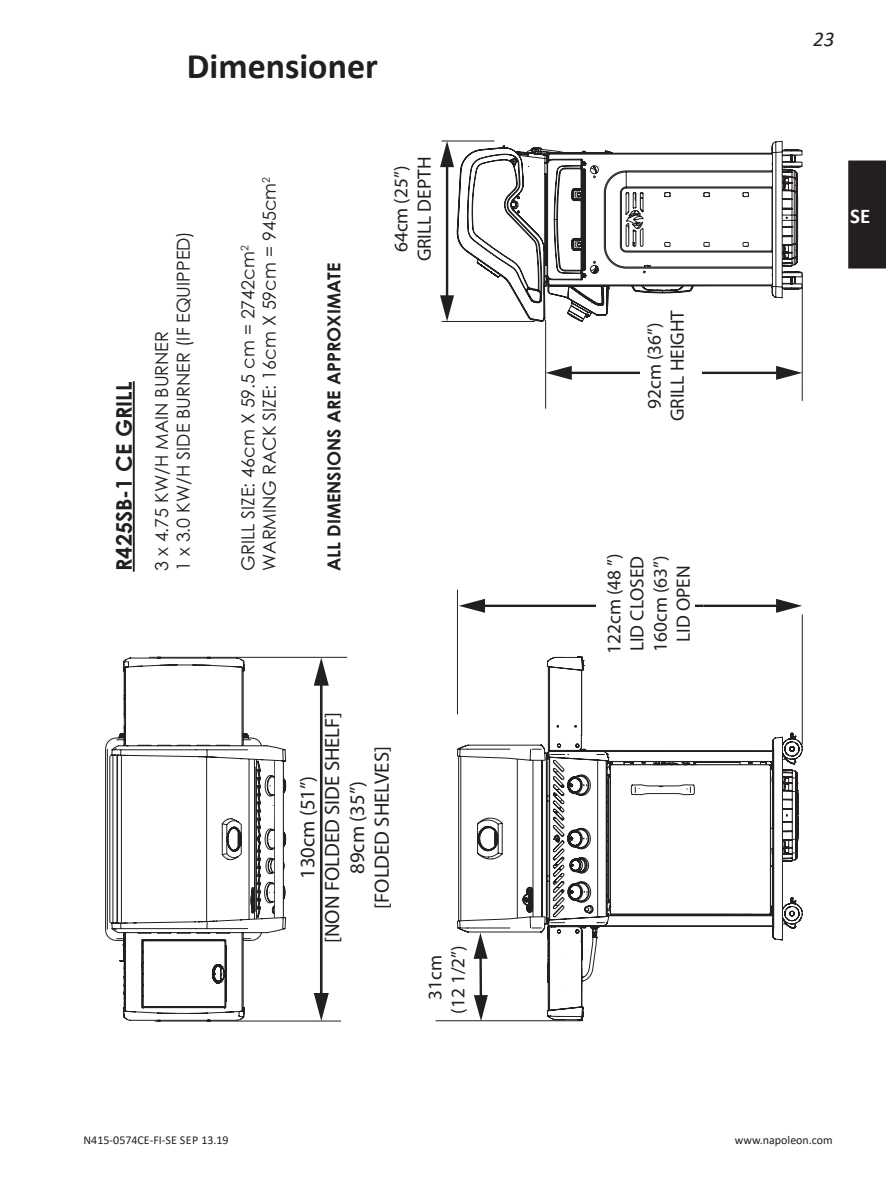
<style>
.page{position:relative;width:886px;height:1183px;background:#fff}
.page>*{position:absolute;margin:0;border:0;box-sizing:border-box;transform-origin:0 0}
.Chapter_head{font:700 36px "Calibri";color:#231f20}
.t1{font:700 21.6px "Century Gothic";color:#231f20}
.t2{font:italic 21px "Calibri";color:#231f20}
.t3{font:700 21px "Calibri";color:#fff}
.t4{font:20.7px/24.9px "Myriad Pro";color:#231f20;text-align:center}
.t5{font:19.35px/23.1px "Myriad Pro";color:#231f20;text-align:center}
.t6{font:19.2px/23.1px "Myriad Pro";color:#231f20;text-align:center}
.t7{font:18px/21.6px "Century Gothic";color:#231f20}
.t8{font:700 18px "Century Gothic";color:#231f20}
.t9{font:12px "Calibri";color:#231f20}
</style>
<div class="page">
<div style="left:848px;top:161px;width:38px;height:108px;background:#231f20"></div>
<svg style="left:457px;top:589px;width:346px;height:433px"></svg>
<hr style="left:802px;top:615px;width:1px;height:129px;background:#231f20">
<hr style="left:457px;top:590px;width:1px;height:124px;background:#231f20">
<hr style="left:479px;top:954px;width:3px;height:46px;background:#231f20">
<svg style="left:474px;top:933px;width:14px;height:26px"></svg>
<svg style="left:474px;top:995px;width:14px;height:25px"></svg>
<hr style="left:436px;top:1020px;width:145px;height:1px;background:#231f20">
<svg style="left:106px;top:657px;width:181px;height:364px"></svg>
<hr style="left:320px;top:681px;width:3px;height:317px;background:#231f20">
<svg style="left:314px;top:658px;width:15px;height:28px"></svg>
<svg style="left:314px;top:993px;width:15px;height:28px"></svg>
<hr style="left:149px;top:657px;width:198px;height:1px;background:#231f20">
<hr style="left:155px;top:1021px;width:186px;height:1px;background:#231f20">
<svg style="left:457px;top:140px;width:345px;height:182px"></svg>
<hr style="left:567px;top:372px;width:214px;height:2px;background:#231f20">
<svg style="left:546px;top:366px;width:26px;height:14px"></svg>
<svg style="left:776px;top:366px;width:26px;height:14px"></svg>
<hr style="left:446px;top:162px;width:2px;height:138px;background:#231f20">
<svg style="left:440px;top:295px;width:14px;height:26px"></svg>
<svg style="left:440px;top:141px;width:14px;height:26px"></svg>
<hr style="left:545px;top:320px;width:1px;height:88px;background:#231f20">
<hr style="left:802px;top:274px;width:1px;height:127px;background:#231f20">
<hr style="left:442px;top:321px;width:93px;height:1px;background:#231f20">
<hr style="left:442px;top:141px;width:52px;height:1px;background:#231f20">
<div style="left:640px;top:320px;width:62px;height:117px;background:#fff"></div>
<hr style="left:133px;top:382px;width:2px;height:189px;background:#231f20">
<p class="Chapter_head" style="left:187px;top:41px;width:193px">Dimensioner</p>
<p class="t1" style="left:108px;top:571px;width:191px;rotate:-90deg">R425SB-1 CE GRILL</p>
<p class="t7" style="left:151px;top:571px;width:342px;rotate:-90deg">3 x 4.75 KW/H MAIN BURNER<br>1 x 3.0 KW/H SIDE BURNER (IF EQUIPPED)</p>
<p class="t7" style="left:237px;top:571px;width:395px;rotate:-90deg">GRILL SIZE: 46cm X 59.5 cm = 2742cm<sup>2<br></sup>WARMING RACK SIZE: 16cm X 59cm = 945cm<sup>2</sup></p>
<p class="t8" style="left:320px;top:571px;width:309px;rotate:-90deg">ALL DIMENSIONS ARE APPROXIMATE</p>
<p class="t5" style="left:389px;top:261px;width:106px;rotate:-90deg">64cm (25”)<br>GRILL DEPTH</p>
<p class="t4" style="left:295px;top:943px;width:233px;rotate:-90deg">130cm (51”)<br>[NON FOLDED SIDE SHELF]<br>89cm (35”)<br>[FOLDED SHELVES]</p>
<p class="t6" style="left:423px;top:1014px;width:70px;rotate:-90deg">31cm (12 1/2”)</p>
<p class="t5" style="left:642px;top:421px;width:113px;rotate:-90deg">92cm (36”)<br>GRILL HEIGHT</p>
<p class="t6" style="left:602px;top:654px;width:102px;rotate:-90deg">122cm (48 ”)<br>LID CLOSED<br>160cm (63”)<br>LID OPEN</p>
<p class="t2" style="left:813px;top:24px;width:23px">23</p>
<p class="t3" style="left:850px;top:201px;width:22px">SE</p>
<p class="t9" style="left:84px;top:1132px;width:147px">N415-0574CE-FI-SE Se p 13.19</p>
<p class="t9" style="left:735px;top:1132px;width:100px">www.napoleon.com</p>
</div>
